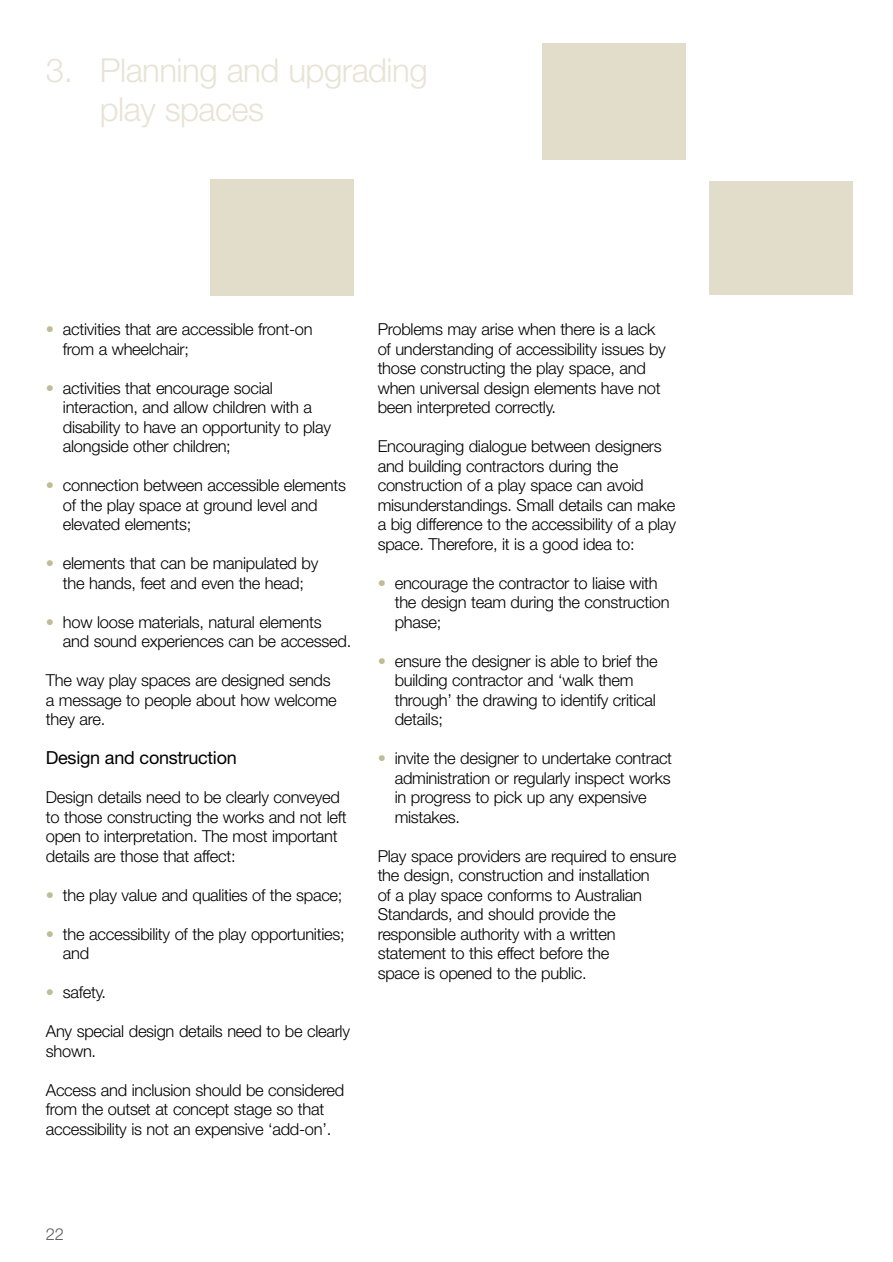
<style>
.page{position:relative;width:893px;height:1262px;background:#fff}
.page>*{position:absolute;margin:0;border:0;box-sizing:border-box;transform-origin:0 0}
.t1{font:300 33px/39px "Helvetica Neue";letter-spacing:-.015em;color:#e8e3d5}
.t2{font:18px "Helvetica Neue";letter-spacing:-.015em;color:#000}
.t3{font:300 16.5px/19.5px "Helvetica Neue";letter-spacing:-.015em;color:#000}
.t4{font:300 16.5px "Helvetica Neue";color:#5b5b5b}
.s1{color:#c0bc97}
</style>
<div class="page">
<div style="left:709px;top:181px;width:143px;height:114px;background:#e2ddcb"></div>
<div style="left:542px;top:43px;width:143px;height:117px;background:#e2ddcb"></div>
<div style="left:210px;top:180px;width:143px;height:116px;background:#e2ddcb"></div>
<h1 class="t1" style="left:100px;top:50px;width:329px;text-indent:-54px">3. Planning and upgrading play spaces</h1>
<p class="t3" style="left:63px;top:319px;width:251px;text-indent:-17px"><span class="s1">•</span> activities that are accessible front-on from a wheelchair;</p>
<p class="t3" style="left:63px;top:378px;width:269px;text-indent:-17px"><span class="s1">•</span> activities that encourage social interaction, and allow children with a disability to have an opportunity to play alongside other children;</p>
<p class="t3" style="left:63px;top:475px;width:285px;text-indent:-17px"><span class="s1">•</span> connection between accessible elements of the play space at ground level and elevated elements;</p>
<p class="t3" style="left:46px;top:553px;width:274px;text-align:center"><span class="s1">•</span> elements that can be manipulated by the hands, feet and even the head;</p>
<p class="t3" style="left:63px;top:612px;width:290px;text-indent:-17px"><span class="s1">•</span> how loose materials, natural elements and sound experiences can be accessed.</p>
<p class="t3" style="left:46px;top:670px;width:292px">The way play spaces are designed sends a message to people about how welcome they are.</p>
<p class="t2" style="left:46px;top:747px;width:192px">Design and construction</p>
<p class="t3" style="left:46px;top:787px;width:302px">Design details need to be clearly conveyed to those constructing the works and not left open to interpretation. The most important details are those that affect:</p>
<p class="t3" style="left:46px;top:885px;width:298px"><span class="s1">•</span> the play value and qualities of the space;</p>
<p class="t3" style="left:63px;top:924px;width:283px;text-indent:-17px"><span class="s1">•</span> the accessibility of the play opportunities; and</p>
<p class="t3" style="left:46px;top:982px;width:62px"><span class="s1">•</span> safety.</p>
<p class="t3" style="left:46px;top:1021px;width:306px">Any special design details need to be clearly shown.</p>
<p class="t3" style="left:46px;top:1080px;width:300px">Access and inclusion should be considered from the outset at concept stage so that accessibility is not an expensive ‘add-on’.</p>
<p class="t3" style="left:378px;top:319px;width:289px">Problems may arise when there is a lack of understanding of accessibility issues by those constructing the play space, and when universal design elements have not been interpreted correctly.</p>
<p class="t3" style="left:378px;top:436px;width:300px">Encouraging dialogue between designers and building contractors during the construction of a play space can avoid misunderstandings. Small details can make a big difference to the accessibility of a play space. Therefore, it is a good idea to:</p>
<p class="t3" style="left:395px;top:573px;width:276px;text-indent:-17px"><span class="s1">•</span> encourage the contractor to liaise with the design team during the construction phase;</p>
<p class="t3" style="left:395px;top:651px;width:264px;text-indent:-17px"><span class="s1">•</span> ensure the designer is able to brief the building contractor and ‘walk them through’ the drawing to identify critical details;</p>
<p class="t3" style="left:395px;top:748px;width:279px;text-indent:-17px"><span class="s1">•</span> invite the designer to undertake contract administration or regularly inspect works in progress to pick up any expensive mistakes.</p>
<p class="t3" style="left:378px;top:846px;width:300px">Play space providers are required to ensure the design, construction and installation<br>of a play space conforms to Australian Standards, and should provide the responsible authority with a written statement to this effect before the<br>space is opened to the public.</p>
<p class="t4" style="left:46px;top:1223px;width:20px">22</p>
</div>
